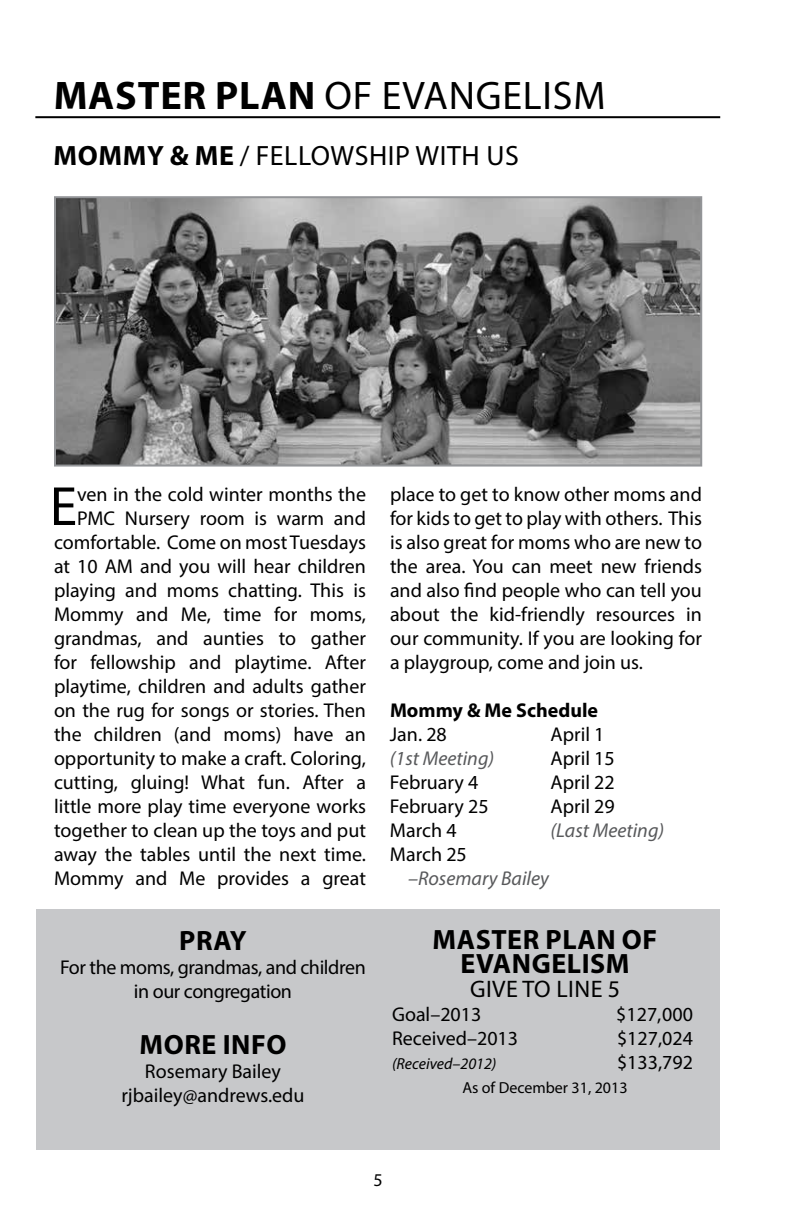
<style>
.page{position:relative;width:792px;height:1224px;background:#fff}
.page>*{position:absolute;margin:0;border:0;box-sizing:border-box;transform-origin:0 0}
.t1{font:55.6px "Myriad Pro";color:#000}
.t2{font:40px "Myriad Pro";letter-spacing:.02em;color:#000}
.t3{font:700 28px/24px "Myriad Pro";letter-spacing:.02em;color:#000;text-align:center}
.t4{font:28px "Myriad Pro";letter-spacing:.02em;color:#000}
.t5{font:24px "Myriad Pro";letter-spacing:.02em;color:#000}
.t6{font:20px/24px "Myriad Pro";color:#000}
.t7{font:20px/24px "Myriad Pro";letter-spacing:-.02em;color:#000;text-align:center}
.t8{font:italic 20px "Myriad Pro";color:#58595b}
.t9{font:700 20px "Myriad Pro";color:#000}
.t10{font:18px "Myriad Pro";color:#000}
.t11{font:16px "Myriad Pro";color:#000}
.t12{font:italic 16px "Myriad Pro";color:#000}
.s1{font-weight:700}
</style>
<div class="page">
<div style="left:37px;top:909px;width:683px;height:241px;background:#c7c8ca"></div>
<hr style="left:35px;top:116px;width:685px;height:2px;background:#000">
<img style="left:57px;top:199px;width:642px;height:265px">
<div style="left:54px;top:196px;width:648px;height:271px;border:2px solid #939598"></div>
<h2 class="t2" style="left:54px;top:71px;width:553px"><span class="s1">MASTER PLAN</span> OF EVANGELISM</h2>
<h3 class="t4" style="left:54px;top:138px;width:467px"><span class="s1">MOMMY &amp; ME</span> / FELLOWSHIP WITH US</h3>
<p class="t6" style="left:54px;top:482px;width:314px;text-align:right">ven in the cold winter months the PMC Nursery room is warm and comfortable. Come on most Tuesdays at 10 AM and you will hear children playing and moms chatting. This is Mommy and Me, time for moms, grandmas, and aunties to gather for fellowship and playtime. After playtime, children and adults gather on the rug for songs or stories. Then the children (and moms) have an opportunity to make a craft. Coloring, cutting, gluing! What fun. After a little more play time everyone works together to clean up the toys and put away the tables until the next time.<br>Mommy and Me provides a great</p>
<p class="t6" style="left:390px;top:482px;width:313px;text-align:justify">place to get to know other moms and for kids to get to play with others. This is also great for moms who are new to the area. You can meet new friends and also find people who can tell you about the kid-friendly resources in our community. If you are looking for a playgroup, come and join us.</p>
<h1 class="t1" style="left:50px;top:472px;width:29px">E</h1>
<p class="t9" style="left:390px;top:697px;width:210px">Mommy &amp; Me Schedule</p>
<p class="t6" style="left:551px;top:722px;width:66px">April 1<br>April 15<br>April 22<br>April 29</p>
<p class="t8" style="left:551px;top:818px;width:115px">(Last Meeting)</p>
<p class="t6" style="left:390px;top:722px;width:59px">Jan. 28</p>
<p class="t8" style="left:390px;top:746px;width:106px">(1st Meeting)</p>
<p class="t6" style="left:390px;top:770px;width:100px">February 4<br>February 25<br>March 4<br>March 25</p>
<p class="t8" style="left:408px;top:866px;width:143px">–Rosemary Bailey</p>
<h3 class="t3" style="left:179px;top:928px;width:69px">PRAY</h3>
<p class="t7" style="left:60px;top:955px;width:307px">For the moms, grandmas, and children in our congregation</p>
<h3 class="t3" style="left:139px;top:1032px;width:149px">MORE INFO</h3>
<p class="t6" style="left:121px;top:1059px;width:185px;text-align:center">Rosemary Bailey rjbailey@andrews.edu</p>
<h3 class="t3" style="left:433px;top:927px;width:226px">MASTER PLAN OF<br>EVANGELISM</h3>
<p class="t5" style="left:470px;top:975px;width:152px">GIVE TO LINE 5</p>
<p class="t6" style="left:392px;top:1002px;width:91px">Goal–2013</p>
<p class="t6" style="left:616px;top:1002px;width:78px">$127,000</p>
<p class="t6" style="left:392px;top:1026px;width:128px">Received–2013</p>
<p class="t6" style="left:617px;top:1026px;width:77px">$127,024</p>
<p class="t12" style="left:392px;top:1054px;width:106px">(Received–2012)</p>
<p class="t6" style="left:617px;top:1050px;width:77px">$133,792</p>
<p class="t11" style="left:462px;top:1078px;width:167px">As of December 31, 2013</p>
<p class="t10" style="left:373px;top:1168px;width:11px">5</p>
</div>
